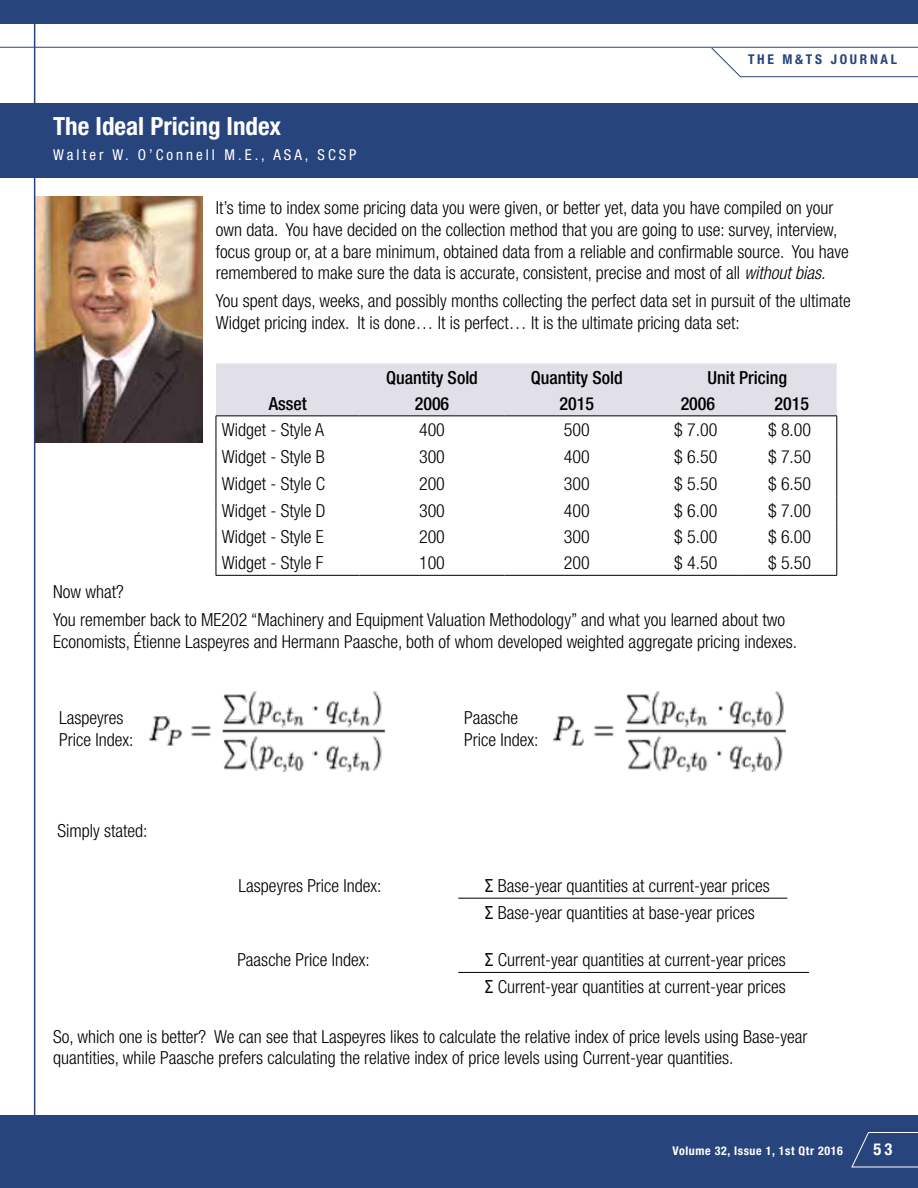
<style>
.page{position:relative;width:918px;height:1188px;background:#fff}
.page>*{position:absolute;margin:0;border:0;box-sizing:border-box;transform-origin:0 0}
.t1{font:700 condensed 25.2px "Helvetica Neue";color:#fff}
.t2{font:300 condensed 18px/21.6px "Helvetica Neue";color:#000}
.t3{font:500 condensed 18px "Helvetica Neue";color:#000}
.t4{font:700 condensed 16.5px "Helvetica Neue";color:#fff}
.t5{font:condensed 15px "Helvetica Neue";letter-spacing:.2em;color:#fff}
.t6{font:700 condensed 13.5px "Helvetica Neue";letter-spacing:.2em;color:#27447c}
.t7{font:700 condensed 12px "Helvetica Neue";letter-spacing:.05em;color:#fff}
.s1{font-style:italic}
.s2{font-family:"Arial Narrow";font-weight:400;font-stretch:normal}
</style>
<div class="page">
<div style="left:0;top:103px;width:918px;height:74px;background:#27447c"></div>
<svg style="left:216px;top:363px;width:622px;height:212px"></svg>
<hr style="left:216px;top:575px;width:144px;height:1px;background:#000">
<hr style="left:360px;top:575px;width:144px;height:1px;background:#000">
<hr style="left:504px;top:575px;width:145px;height:1px;background:#000">
<hr style="left:649px;top:575px;width:89px;height:1px;background:#000">
<hr style="left:738px;top:575px;width:99px;height:1px;background:#000">
<img style="left:149px;top:691px;width:236px;height:81px">
<img style="left:553px;top:691px;width:233px;height:81px">
<hr style="left:458px;top:898px;width:329px;height:1px;background:#000">
<hr style="left:458px;top:972px;width:351px;height:1px;background:#000">
<img style="left:36px;top:196px;width:166px;height:247px">
<hr style="left:0;top:47px;width:918px;height:1px;background:#27447c">
<hr style="left:34px;top:0;width:1px;height:1188px;background:#27447c">
<svg style="left:711px;top:47px;width:207px;height:30px"></svg>
<div style="left:0;top:1115px;width:918px;height:73px;background:#27447c"></div>
<div style="left:0;top:0;width:918px;height:24px;background:#27447c"></div>
<svg style="left:851px;top:1132px;width:67px;height:36px"></svg>
<p class="t6" style="left:748px;top:52px;width:150px">THE M&amp;TS JOURNAL</p>
<h1 class="t1" style="left:53px;top:111px;width:229px">The Ideal Pricing Index</h1>
<p class="t5" style="left:53px;top:146px;width:305px">Walter W. O’Connell M.E., ASA, SCSP</p>
<p class="t2" style="left:216px;top:197px;width:635px">It’s time to index some pricing data you were given, or better yet, data you have compiled on your own data. You have decided on the collection method that you are going to use: survey, interview, focus group or, at a bare minimum, obtained data from a reliable and confirmable source. You have remembered to make sure the data is accurate, consistent, precise and most of all <span class="s1">without bias.</span></p>
<p class="t2" style="left:216px;top:290px;width:637px">You spent days, weeks, and possibly months collecting the perfect data set in pursuit of the ultimate<br>Widget pricing index. It is done… It is perfect… It is the ultimate pricing data set:</p>
<p class="t3" style="left:386px;top:366px;width:93px">Quantity Sold</p>
<p class="t3" style="left:531px;top:366px;width:93px">Quantity Sold</p>
<p class="t3" style="left:707px;top:366px;width:81px">Unit Pricing</p>
<p class="t3" style="left:269px;top:393px;width:40px">Asset</p>
<p class="t3" style="left:415px;top:393px;width:36px">2006</p>
<p class="t3" style="left:559px;top:393px;width:36px">2015</p>
<p class="t3" style="left:681px;top:393px;width:36px">2006</p>
<p class="t3" style="left:775px;top:393px;width:36px">2015</p>
<p class="t2" style="left:222px;top:419px;width:104px">Widget - Style A</p>
<p class="t2" style="left:419px;top:419px;width:27px">400</p>
<p class="t2" style="left:564px;top:419px;width:27px">500</p>
<p class="t2" style="left:674px;top:419px;width:45px">$ 7.00</p>
<p class="t2" style="left:768px;top:419px;width:45px">$ 8.00</p>
<p class="t2" style="left:222px;top:445px;width:104px">Widget - Style B</p>
<p class="t2" style="left:419px;top:445px;width:27px">300</p>
<p class="t2" style="left:564px;top:445px;width:27px">400</p>
<p class="t2" style="left:674px;top:445px;width:45px">$ 6.50</p>
<p class="t2" style="left:768px;top:445px;width:45px">$ 7.50</p>
<p class="t2" style="left:222px;top:473px;width:105px">Widget - Style C</p>
<p class="t2" style="left:419px;top:473px;width:27px">200</p>
<p class="t2" style="left:564px;top:473px;width:27px">300</p>
<p class="t2" style="left:674px;top:473px;width:45px">$ 5.50</p>
<p class="t2" style="left:768px;top:473px;width:45px">$ 6.50</p>
<p class="t2" style="left:222px;top:499px;width:105px">Widget - Style D</p>
<p class="t2" style="left:419px;top:499px;width:27px">300</p>
<p class="t2" style="left:564px;top:499px;width:27px">400</p>
<p class="t2" style="left:674px;top:499px;width:45px">$ 6.00</p>
<p class="t2" style="left:768px;top:499px;width:45px">$ 7.00</p>
<p class="t2" style="left:222px;top:526px;width:103px">Widget - Style E</p>
<p class="t2" style="left:419px;top:526px;width:27px">200</p>
<p class="t2" style="left:564px;top:526px;width:27px">300</p>
<p class="t2" style="left:674px;top:526px;width:45px">$ 5.00</p>
<p class="t2" style="left:768px;top:526px;width:45px">$ 6.00</p>
<p class="t2" style="left:222px;top:552px;width:103px">Widget - Style F</p>
<p class="t2" style="left:419px;top:552px;width:27px">100</p>
<p class="t2" style="left:564px;top:552px;width:27px">200</p>
<p class="t2" style="left:674px;top:552px;width:45px">$ 4.50</p>
<p class="t2" style="left:768px;top:552px;width:45px">$ 5.50</p>
<p class="t2" style="left:53px;top:577px;width:733px;line-height:28.3px">Now what?<br>You remember back to ME202 “Machinery and Equipment Valuation Methodology” and what you learned about two</p>
<p class="t2" style="left:53px;top:631px;width:745px">Economists, Étienne Laspeyres and Hermann Paasche, both of whom developed weighted aggregate pricing indexes.</p>
<p class="t2" style="left:59px;top:707px;width:76px">Laspeyres<br>Price Index:</p>
<p class="t2" style="left:464px;top:707px;width:76px">Paasche<br>Price Index:</p>
<p class="t2" style="left:58px;top:820px;width:92px">Simply stated:</p>
<p class="t2" style="left:239px;top:875px;width:144px">Laspeyres Price Index:</p>
<p class="t2" style="left:485px;top:872px;width:287px;line-height:26.4px"><span class="s2">Σ</span> Base-year quantities at current-year prices<br><span class="s2">Σ</span> Base-year quantities at base-year prices</p>
<p class="t2" style="left:237px;top:949px;width:134px">Paasche Price Index:</p>
<p class="t2" style="left:485px;top:947px;width:303px;line-height:26.4px"><span class="s2">Σ</span> Current-year quantities at current-year prices<br><span class="s2">Σ</span> Current-year quantities at current-year prices</p>
<p class="t2" style="left:53px;top:1025px;width:756px">So, which one is better? We can see that Laspeyres likes to calculate the relative index of price levels using Base-year quantities, while Paasche prefers calculating the relative index of price levels using Current-year quantities.</p>
<p class="t7" style="left:673px;top:1144px;width:172px">Volume 32, Issue 1, 1st Qtr 2016</p>
<p class="t4" style="left:873px;top:1139px;width:21px">53</p>
</div>
